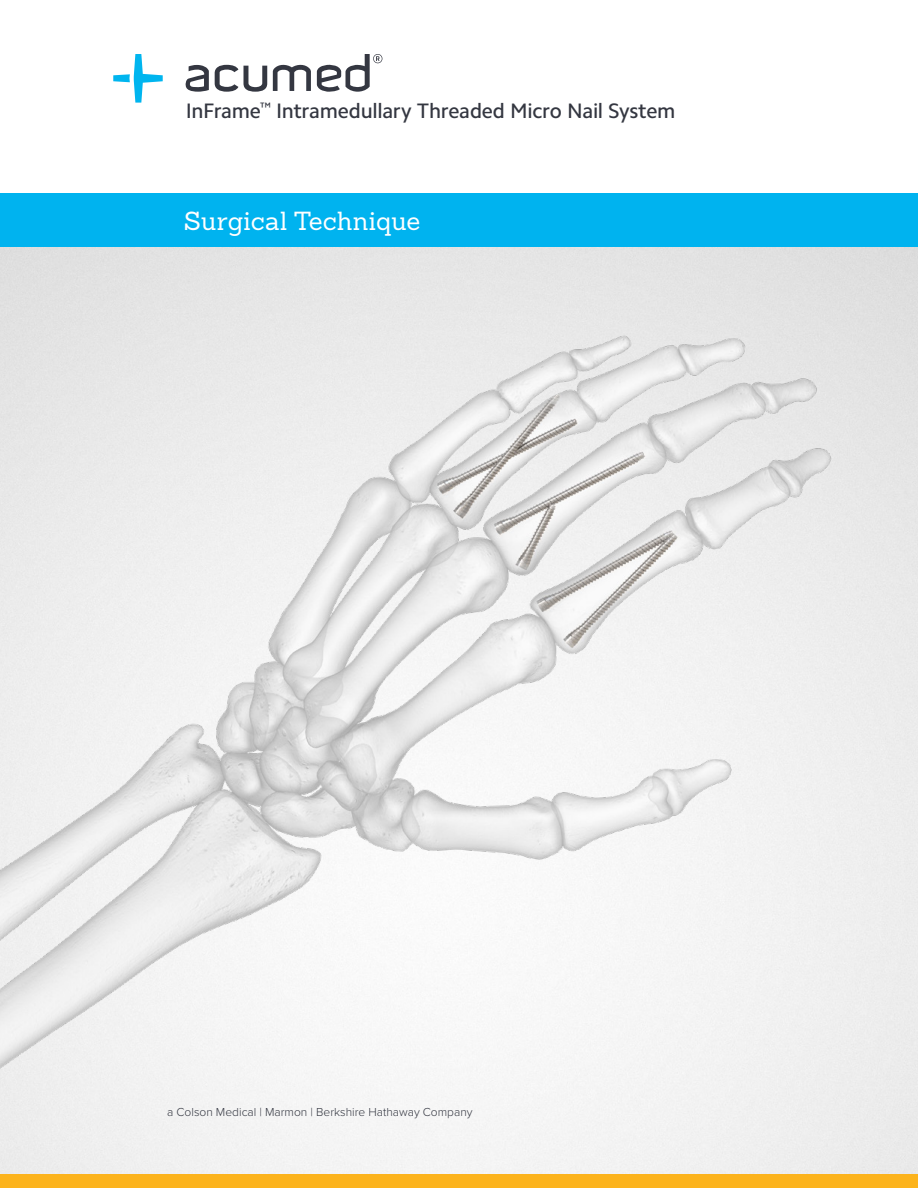
<style>
.page{position:relative;width:918px;height:1188px;background:#fff}
.page>*{position:absolute;margin:0;border:0;box-sizing:border-box;transform-origin:0 0}
.t1{font:25.5px "Sanchez Slab";letter-spacing:.005em;color:#fff}
.t2{font:500 21px "Camphor Std";letter-spacing:-.015em;color:#343741}
.t3{font:300 12px "Proxima Nova";color:#343741}
</style>
<div class="page">
<img style="left:0;top:247px;width:918px;height:941px">
<div style="left:0;top:193px;width:918px;height:54px;background:#00b3ef"></div>
<svg style="left:113px;top:54px;width:50px;height:49px"></svg>
<svg style="left:244px;top:66px;width:23px;height:26px"></svg>
<svg style="left:273px;top:64px;width:38px;height:27px"></svg>
<svg style="left:185px;top:65px;width:24px;height:27px"></svg>
<svg style="left:215px;top:65px;width:23px;height:27px"></svg>
<svg style="left:317px;top:54px;width:65px;height:38px"></svg>
<h2 class="t2" style="left:186px;top:98px;width:491px">InFrame<sup>™</sup> Intramedullary Threaded Micro Nail System</h2>
<h1 class="t1" style="left:184px;top:204px;width:238px">Surgical Technique</h1>
<p class="t3" style="left:167px;top:1104px;width:307px">a Colson Medical | Marmon | Berkshire Hathaway Company</p>
</div>
